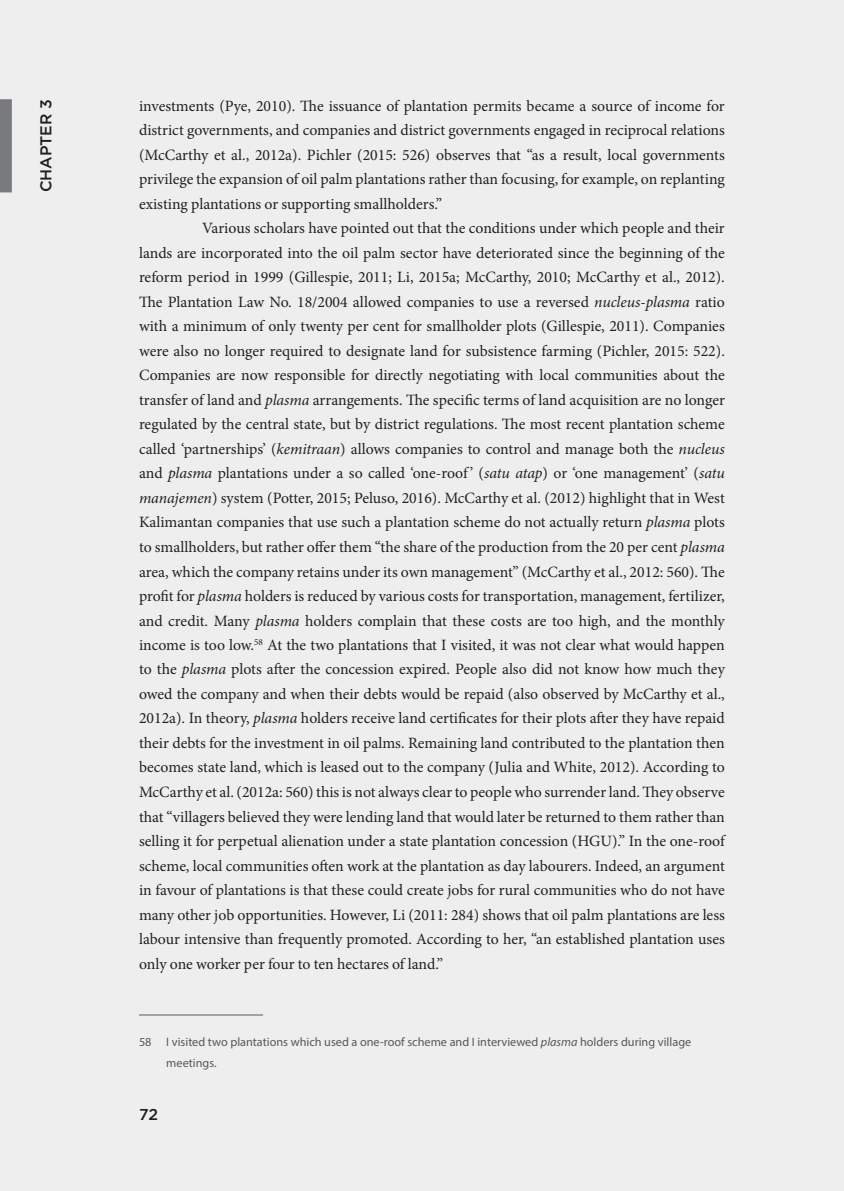
<style>
.page{position:relative;width:844px;height:1191px;background:#fff}
.page>*{position:absolute;margin:0;border:0;box-sizing:border-box;transform-origin:0 0}
._09_Text{font:15.75px/24.5px "Minion Pro";letter-spacing:-.005em;color:#231f20;text-align:justify}
.t1{font:500 15.75px "Gotham";color:#231f20}
._18_Footnote_text{font:12.25px/21px "Myriad Pro";color:#57585a}
.s1{font-style:italic}
</style>
<div class="page">
<div style="left:0;top:0;width:843px;height:1191px;background:#eeeeef"></div>
<div style="left:0;top:99px;width:12px;height:93px;background:#787a7d"></div>
<hr style="left:139px;top:1014px;width:124px;height:1px;background:#57585a">
<p class="t1" style="left:37px;top:192px;width:95px;rotate:-90deg">CHAPTER 3</p>
<p class="_09_Text" style="left:139px;top:93px;width:587px">investments (Pye, 2010). The issuance of plantation permits became a source of income for district governments, and companies and district governments engaged in reciprocal relations (McCarthy et al., 2012a). Pichler (2015: 526) observes that “as a result, local governments privilege the expansion of oil palm plantations rather than focusing, for example, on replanting existing plantations or supporting smallholders.”</p>
<p class="_09_Text" style="left:139px;top:216px;width:587px;text-indent:63px">Various scholars have pointed out that the conditions under which people and their lands are incorporated into the oil palm sector have deteriorated since the beginning of the reform period in 1999 (Gillespie, 2011; Li, 2015a; McCarthy, 2010; McCarthy et al., 2012).<br>The Plantation Law No. 18/2004 allowed companies to use a reversed <span class="s1">nucleus-plasma</span> ratio with a minimum of only twenty per cent for smallholder plots (Gillespie, 2011). Companies were also no longer required to designate land for subsistence farming (Pichler, 2015: 522).<br>Companies are now responsible for directly negotiating with local communities about the transfer of land and <span class="s1">plasma</span> arrangements. The specific terms of land acquisition are no longer regulated by the central state, but by district regulations. The most recent plantation scheme called ‘partnerships’ (<span class="s1">kemitraan</span>) allows companies to control and manage both the <span class="s1">nucleus </span>and <span class="s1">plasma</span> plantations under a so called ‘one-roof ’ (<span class="s1">satu atap</span>) or ‘one management’ (<span class="s1">satu manajemen</span>) system (Potter, 2015; Peluso, 2016). McCarthy et al. (2012) highlight that in West Kalimantan companies that use such a plantation scheme do not actually return <span class="s1">plasma</span> plots to smallholders, but rather offer them “the share of the production from the 20 per cent <span class="s1">plasma </span>area, which the company retains under its own management” (McCarthy et al., 2012: 560). The profit for <span class="s1">plasma</span> holders is reduced by various costs for transportation, management, fertilizer, and credit. Many <span class="s1">plasma</span> holders complain that these costs are too high, and the monthly income is too low.<sup>58</sup> At the two plantations that I visited, it was not clear what would happen to the <span class="s1">plasma</span> plots after the concession expired. People also did not know how much they owed the company and when their debts would be repaid (also observed by McCarthy et al., 2012a). In theory, <span class="s1">plasma</span> holders receive land certificates for their plots after they have repaid their debts for the investment in oil palms. Remaining land contributed to the plantation then becomes state land, which is leased out to the company (Julia and White, 2012). According to McCarthy et al. (2012a: 560) this is not always clear to people who surrender land. They observe that “villagers believed they were lending land that would later be returned to them rather than selling it for perpetual alienation under a state plantation concession (HGU).” In the one-roof scheme, local communities often work at the plantation as day labourers. Indeed, an argument in favour of plantations is that these could create jobs for rural communities who do not have many other job opportunities. However, Li (2011: 284) shows that oil palm plantations are less labour intensive than frequently promoted. According to her, “an established plantation uses only one worker per four to ten hectares of land.”</p>
<p class="_18_Footnote_text" style="left:166px;top:1031px;width:526px;text-indent:-27px">58 I visited two plantations which used a one-roof scheme and I interviewed <span class="s1">plasma</span> holders during village meetings.</p>
<p class="t1" style="left:139px;top:1105px;width:21px">72</p>
</div>
